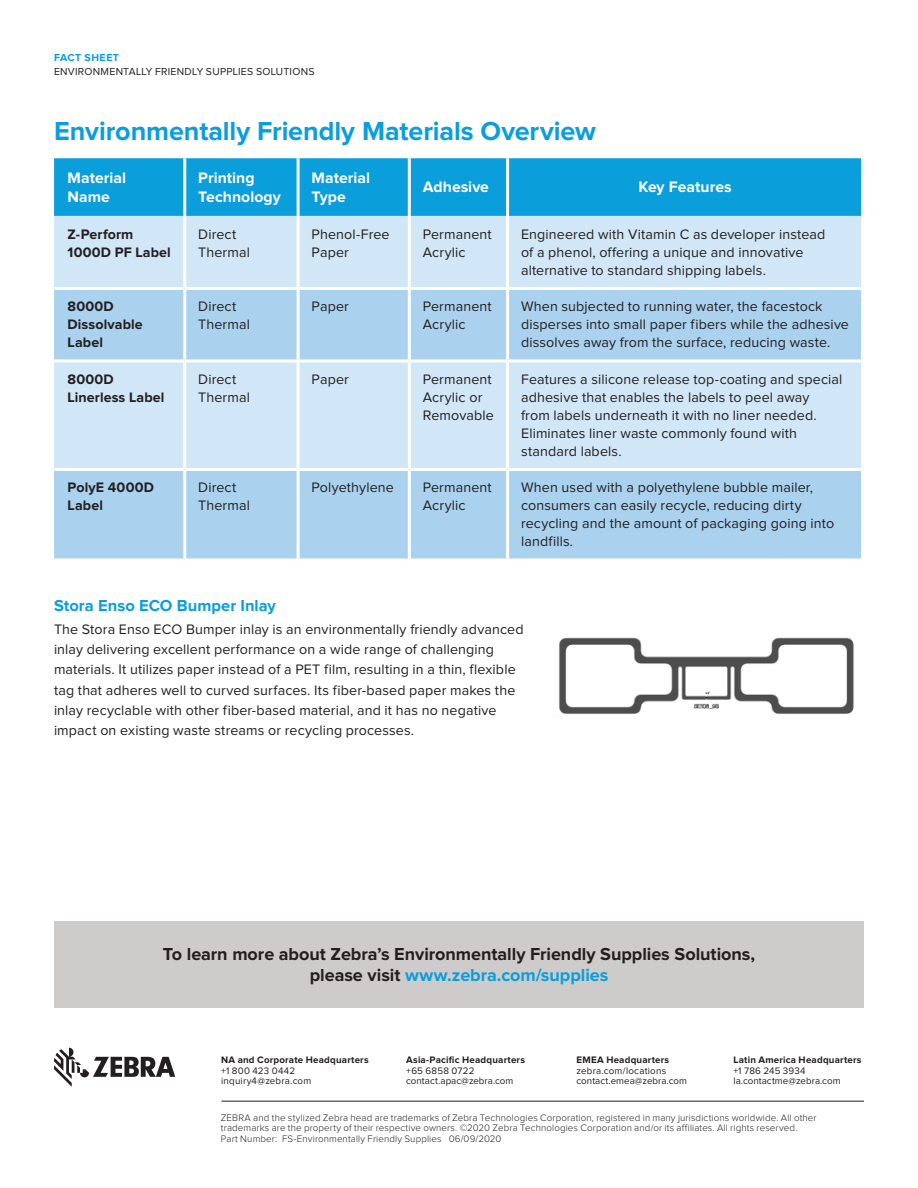
<style>
.page{position:relative;width:918px;height:1188px;background:#fff}
.page>*{position:absolute;margin:0;border:0;box-sizing:border-box;transform-origin:0 0}
.t1{font:700 27px "Proxima Nova";letter-spacing:-.005em;color:#0a9edb}
.t2{font:700 18px/21px "Proxima Nova";color:#231f20;text-align:center}
.t3{font:700 16.5px "Proxima Nova";letter-spacing:.005em;color:#0a9edb}
.t4{font:700 15.75px/18.8px "Proxima Nova";color:#fff}
.t5{font:14.25px/18px "Proxima Nova";letter-spacing:.01em;color:#231f20}
.t6{font:700 14.25px/18px "Proxima Nova";letter-spacing:.01em;color:#231f20}
.t7{font:10.5px "Proxima Nova";letter-spacing:.025em;color:#231f20}
.t8{font:700 10.5px "Proxima Nova";letter-spacing:.05em;color:#0a9edb}
.t9{font:300 9.75px/10.5px "Proxima Nova";letter-spacing:.015em;color:#231f20}
.t10{font:9.75px/10.5px "Proxima Nova";letter-spacing:.005em;color:#231f20}
.t11{font:700 9.75px "Proxima Nova";letter-spacing:.025em;color:#231f20}
.t12{font:9.75px/10.5px "Proxima Nova";letter-spacing:.025em;color:#231f20}
.s1{color:#0a9edb}
</style>
<div class="page">
<div style="left:54px;top:158px;width:807px;height:58px;background:#0a9edb"></div>
<div style="left:54px;top:216px;width:807px;height:71px;background:#d1e6f6"></div>
<svg style="left:54px;top:290px;width:807px;height:268px;fill:#aad1ee"></svg>
<hr style="left:183px;top:158px;width:3px;height:58px;background:#fff">
<hr style="left:183px;top:216px;width:3px;height:71px;background:#fff">
<hr style="left:297px;top:216px;width:3px;height:71px;background:#fff">
<hr style="left:408px;top:216px;width:3px;height:71px;background:#fff">
<hr style="left:506px;top:216px;width:3px;height:71px;background:#fff">
<hr style="left:183px;top:290px;width:3px;height:69px;background:#fff">
<hr style="left:297px;top:290px;width:3px;height:69px;background:#fff">
<hr style="left:408px;top:290px;width:3px;height:69px;background:#fff">
<hr style="left:506px;top:290px;width:3px;height:69px;background:#fff">
<hr style="left:54px;top:359px;width:131px;height:3px;background:#fff">
<hr style="left:185px;top:359px;width:113px;height:3px;background:#fff">
<hr style="left:183px;top:362px;width:3px;height:106px;background:#fff">
<hr style="left:298px;top:359px;width:111px;height:3px;background:#fff">
<hr style="left:297px;top:362px;width:3px;height:106px;background:#fff">
<hr style="left:409px;top:359px;width:99px;height:3px;background:#fff">
<hr style="left:408px;top:362px;width:3px;height:106px;background:#fff">
<hr style="left:508px;top:359px;width:356px;height:3px;background:#fff">
<hr style="left:506px;top:362px;width:3px;height:106px;background:#fff">
<hr style="left:54px;top:468px;width:131px;height:3px;background:#fff">
<hr style="left:185px;top:468px;width:113px;height:3px;background:#fff">
<hr style="left:183px;top:471px;width:3px;height:87px;background:#fff">
<hr style="left:298px;top:468px;width:111px;height:3px;background:#fff">
<hr style="left:297px;top:471px;width:3px;height:87px;background:#fff">
<hr style="left:409px;top:468px;width:99px;height:3px;background:#fff">
<hr style="left:408px;top:471px;width:3px;height:87px;background:#fff">
<hr style="left:508px;top:468px;width:356px;height:3px;background:#fff">
<hr style="left:506px;top:471px;width:3px;height:87px;background:#fff">
<hr style="left:297px;top:158px;width:3px;height:58px;background:#fff">
<hr style="left:408px;top:158px;width:3px;height:58px;background:#fff">
<hr style="left:506px;top:158px;width:3px;height:58px;background:#fff">
<img style="left:559px;top:637px;width:295px;height:77px">
<hr style="left:222px;top:1101px;width:642px;height:1px;background:#231f20">
<svg style="left:54px;top:1048px;width:121px;height:39px"></svg>
<div style="left:54px;top:921px;width:810px;height:86px;background:#ceccca"></div>
<p class="t8" style="left:54px;top:53px;width:67px">FACT SHEET</p>
<p class="t7" style="left:54px;top:67px;width:262px">ENVIRONMENTALLY FRIENDLY SUPPLIES SOLUTIONS</p>
<h1 class="t1" style="left:54px;top:118px;width:543px">Environmentally Friendly Materials Overview</h1>
<p class="t4" style="left:68px;top:169px;width:60px">Material<br>Name</p>
<p class="t4" style="left:198px;top:169px;width:84px">Printing<br>Technology</p>
<p class="t4" style="left:312px;top:169px;width:60px">Material<br>Type</p>
<p class="t4" style="left:423px;top:178px;width:68px">Adhesive</p>
<p class="t4" style="left:638px;top:178px;width:95px">Key Features</p>
<p class="t6" style="left:68px;top:226px;width:105px">Z-Perform<br>1000D PF Label</p>
<p class="t5" style="left:198px;top:226px;width:53px">Direct<br>Thermal</p>
<p class="t5" style="left:312px;top:226px;width:80px">Phenol-Free<br>Paper</p>
<p class="t5" style="left:423px;top:226px;width:70px">Permanent<br>Acrylic</p>
<p class="t5" style="left:521px;top:226px;width:306px">Engineered with Vitamin C as developer instead of a phenol, offering a unique and innovative alternative to standard shipping labels.</p>
<p class="t6" style="left:68px;top:298px;width:77px">8000D<br>Dissolvable<br>Label</p>
<p class="t5" style="left:198px;top:298px;width:53px">Direct<br>Thermal</p>
<p class="t5" style="left:312px;top:298px;width:39px">Paper</p>
<p class="t5" style="left:423px;top:298px;width:70px">Permanent<br>Acrylic</p>
<p class="t5" style="left:521px;top:298px;width:329px">When subjected to running water, the facestock disperses into small paper fibers while the adhesive dissolves away from the surface, reducing waste.</p>
<p class="t6" style="left:68px;top:371px;width:98px">8000D<br>Linerless Label</p>
<p class="t5" style="left:198px;top:371px;width:53px">Direct<br>Thermal</p>
<p class="t5" style="left:312px;top:371px;width:39px">Paper</p>
<p class="t5" style="left:423px;top:371px;width:73px">Permanent<br>Acrylic or<br>Removable</p>
<p class="t5" style="left:521px;top:371px;width:323px">Features a silicone release top-coating and special adhesive that enables the labels to peel away<br>from labels underneath it with no liner needed.<br>Eliminates liner waste commonly found with standard labels.</p>
<p class="t6" style="left:68px;top:479px;width:88px">PolyE 4000D<br>Label</p>
<p class="t5" style="left:198px;top:479px;width:53px">Direct<br>Thermal</p>
<p class="t5" style="left:312px;top:479px;width:84px">Polyethylene</p>
<p class="t5" style="left:423px;top:479px;width:70px">Permanent<br>Acrylic</p>
<p class="t5" style="left:521px;top:479px;width:315px">When used with a polyethylene bubble mailer, consumers can easily recycle, reducing dirty recycling and the amount of packaging going into landfills.</p>
<p class="t3" style="left:54px;top:597px;width:224px">Stora Enso ECO Bumper Inlay</p>
<p class="t5" style="left:54px;top:620px;width:471px;line-height:20.2px">The Stora Enso ECO Bumper inlay is an environmentally friendly advanced inlay delivering excellent performance on a wide range of challenging materials. It utilizes paper instead of a PET film, resulting in a thin, flexible tag that adheres well to curved surfaces. Its fiber-based paper makes the inlay recyclable with other fiber-based material, and it has no negative impact on existing waste streams or recycling processes.</p>
<p class="t2" style="left:163px;top:944px;width:594px">To learn more about Zebra’s Environmentally Friendly Supplies Solutions, please visit <span class="s1">www.zebra.com/supplies</span></p>
<p class="t11" style="left:221px;top:1055px;width:149px">NA and Corporate Headquarters</p>
<p class="t12" style="left:221px;top:1065px;width:92px">+1 800 423 0442 inquiry4@zebra.com</p>
<p class="t11" style="left:406px;top:1055px;width:120px">Asia-Pacific Headquarters</p>
<p class="t10" style="left:406px;top:1065px;width:109px">+65 6858 0722 contact.apac@zebra.com</p>
<p class="t11" style="left:577px;top:1055px;width:94px">EMEA Headquarters</p>
<p class="t10" style="left:577px;top:1065px;width:112px">zebra.com/locations contact.emea@zebra.com</p>
<p class="t11" style="left:733px;top:1055px;width:130px">Latin America Headquarters</p>
<p class="t10" style="left:733px;top:1065px;width:109px">+1 786 245 3934 la.contactme@zebra.com</p>
<p class="t9" style="left:221px;top:1113px;width:597px">ZEBRA and the stylized Zebra head are trademarks of Zebra Technologies Corporation, registered in many jurisdictions worldwide. All other trademarks are the property of their respective owners. ©2020 Zebra Technologies Corporation and/or its affiliates. All rights reserved.<br>Part Number: FS-Environmentally Friendly Supplies 06/09/2020</p>
</div>
